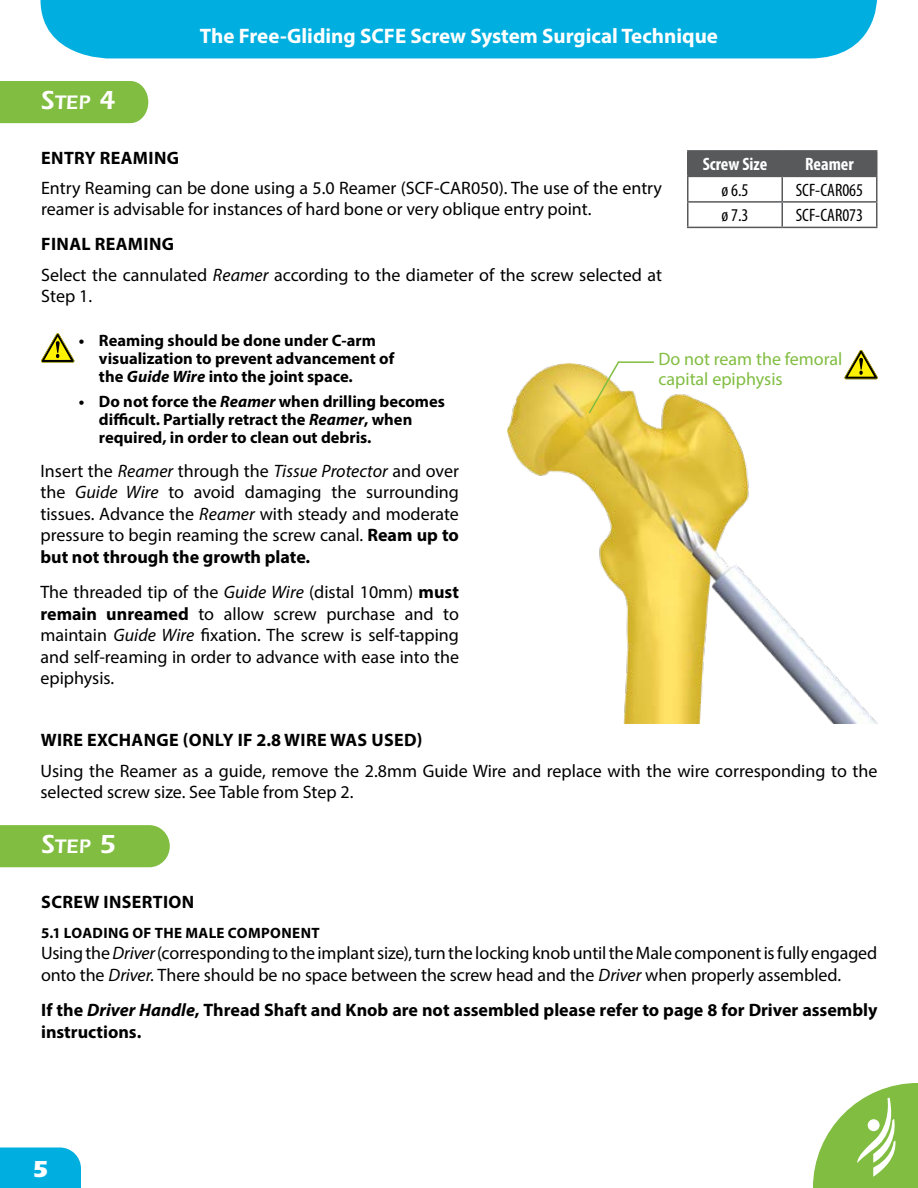
<style>
.page{position:relative;width:918px;height:1188px;background:#fff}
.page>*{position:absolute;margin:0;border:0;box-sizing:border-box;transform-origin:0 0}
.t1{font:700 24px "Itc Eras";color:#fff}
.t2{font:700 21px "Myriad Pro";color:#fff}
.t3{font:600 20.25px "Itc Eras";color:#fff}
.t4{font:18px/21.6px "Myriad Pro";color:#000}
.t5{font:700 18px/21.6px "Myriad Pro";color:#000}
.t6{font:700 18px "Myriad Pro";letter-spacing:.02em;color:#000}
.t7{font:18px/19.5px "Myriad Pro";color:#81bd41}
.t8{font:condensed 18px "Myriad Pro";color:#000}
.t9{font:700 condensed 18px "Myriad Pro";color:#fff}
.t10{font:700 16.5px/18px "Myriad Pro";color:#000}
.t11{font:700 15px "Myriad Pro";letter-spacing:.025em;color:#000}
.s1{font-size:27px}
.s2{font-weight:700}
.s3{font-style:italic}
</style>
<div class="page">
<svg style="left:813px;top:1083px;width:105px;height:105px"></svg>
<div style="left:0;top:1148px;width:81px;height:40px;background:#00afe0"></div>
<img style="left:508px;top:363px;width:370px;height:360px">
<div style="left:40px;top:0;width:837px;height:58px;background:#00afe0"></div>
<div style="left:0;top:81px;width:148px;height:42px;background:#81bd41"></div>
<svg style="left:41px;top:334px;width:33px;height:29px"></svg>
<svg style="left:587px;top:361px;width:34px;height:54px"></svg>
<hr style="left:618px;top:361px;width:36px;height:2px;background:#81bd41">
<div style="left:0;top:825px;width:170px;height:42px;background:#81bd41"></div>
<svg style="left:844px;top:350px;width:34px;height:29px"></svg>
<hr style="left:876px;top:152px;width:2px;height:24px;background:#58595b">
<hr style="left:876px;top:177px;width:2px;height:24px;background:#58595b">
<hr style="left:876px;top:203px;width:2px;height:24px;background:#58595b">
<hr style="left:782px;top:176px;width:96px;height:1px;background:#58595b">
<hr style="left:782px;top:201px;width:96px;height:2px;background:#58595b">
<hr style="left:687px;top:150px;width:95px;height:2px;background:#58595b">
<hr style="left:782px;top:150px;width:96px;height:2px;background:#58595b">
<svg style="left:687px;top:151px;width:190px;height:76px"></svg>
<hr style="left:687px;top:227px;width:95px;height:1px;background:#58595b">
<hr style="left:782px;top:227px;width:96px;height:1px;background:#58595b">
<p class="t3" style="left:40px;top:91px;width:77px"><span class="s1">S</span>tep <span class="s1">4</span></p>
<p class="t2" style="left:200px;top:22px;width:520px">The Free-Gliding SCFE Screw System Surgical Technique</p>
<p class="t6" style="left:41px;top:146px;width:139px">ENTRY REAMING</p>
<p class="t4" style="left:41px;top:177px;width:623px">Entry Reaming can be done using a 5.0 Reamer (SCF-CAR050). The use of the entry reamer is advisable for instances of hard bone or very oblique entry point.</p>
<p class="t4" style="left:41px;top:229px;width:622px;line-height:30.2px"><span class="s2">FINAL REAMING<br></span>Select the cannulated <span class="s3">Reamer</span> according to the diameter of the screw selected at</p>
<p class="t4" style="left:41px;top:285px;width:52px">Step 1.</p>
<p class="t10" style="left:99px;top:331px;width:297px;text-indent:-20px">• Reaming should be done under C-arm visualization to prevent advancement of the <span class="s3">Guide Wire</span> into the joint space.</p>
<p class="t10" style="left:99px;top:392px;width:348px;text-indent:-20px">• Do not force the <span class="s3">Reamer</span> when drilling becomes difficult. Partially retract the <span class="s3">Reamer</span>, when required, in order to clean out debris.</p>
<p class="t4" style="left:40px;top:459px;width:420px;text-align:justify">Insert the <span class="s3">Reamer</span> through the <span class="s3">Tissue Protector</span> and over the <span class="s3">Guide Wire</span> to avoid damaging the surrounding tissues. Advance the <span class="s3">Reamer</span> with steady and moderate pressure to begin reaming the screw canal. <span class="s2">Ream up to but not through the growth plate.</span></p>
<p class="t4" style="left:40px;top:581px;width:420px;text-align:justify">The threaded tip of the <span class="s3">Guide Wire</span> (distal 10mm) <span class="s2">must remain unreamed</span> to allow screw purchase and to maintain <span class="s3">Guide Wire</span> fixation. The screw is self-tapping and self-reaming in order to advance with ease into the epiphysis.</p>
<p class="t9" style="left:703px;top:153px;width:66px">Screw Size</p>
<p class="t9" style="left:805px;top:153px;width:50px">Reamer</p>
<p class="t8" style="left:721px;top:179px;width:29px">ø 6.5</p>
<p class="t8" style="left:796px;top:179px;width:69px">SCF-CAR065</p>
<p class="t8" style="left:721px;top:205px;width:29px">ø 7.3</p>
<p class="t8" style="left:796px;top:205px;width:69px">SCF-CAR073</p>
<p class="t7" style="left:659px;top:349px;width:186px">Do not ream the femoral capital epiphysis</p>
<p class="t6" style="left:41px;top:729px;width:383px">WIRE EXCHANGE (ONLY IF 2.8 WIRE WAS USED)</p>
<p class="t4" style="left:40px;top:759px;width:839px">Using the Reamer as a guide, remove the 2.8mm Guide Wire and replace with the wire corresponding to the selected screw size. See Table from Step 2.</p>
<p class="t3" style="left:41px;top:835px;width:77px"><span class="s1">S</span>tep <span class="s1">5</span></p>
<p class="t6" style="left:41px;top:890px;width:155px">SCREW INSERTION</p>
<p class="t11" style="left:41px;top:923px;width:280px">5.1 LOADING OF THE MALE COMPONENT</p>
<p class="t4" style="left:41px;top:942px;width:838px">Using the <span class="s3">Driver</span> (corresponding to the implant size), turn the locking knob until the Male component is fully engaged onto the <span class="s3">Driver</span>. There should be no space between the screw head and the <span class="s3">Driver</span> when properly assembled.</p>
<p class="t5" style="left:41px;top:999px;width:838px">If the <span class="s3">Driver Handle</span>, Thread Shaft and Knob are not assembled please refer to page 8 for Driver assembly instructions.</p>
<h1 class="t1" style="left:32px;top:1155px;width:18px">5</h1>
</div>
